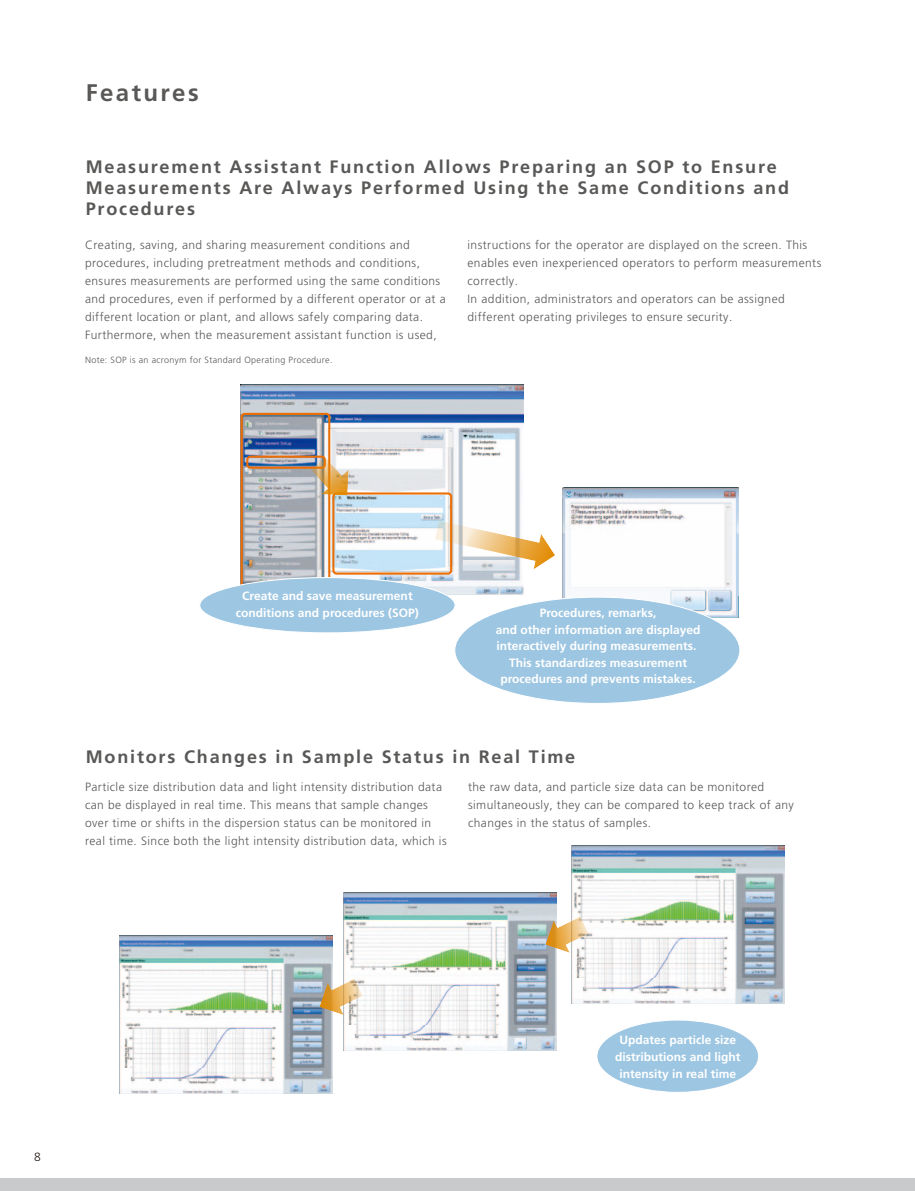
<style>
.page{position:relative;width:915px;height:1191px;background:#fff}
.page>*{position:absolute;margin:0;border:0;box-sizing:border-box;transform-origin:0 0}
.t1{font:700 24px "Frutiger";letter-spacing:.1em;color:#595857}
.t2{font:700 18px/21px "Frutiger";letter-spacing:.1em;color:#595857}
.t3{font:300 12px/18px "Frutiger";letter-spacing:.035em;color:#595857}
.t4{font:700 12px/16.5px "Frutiger";color:#fff;text-align:center}
.t5{font:300 12px "Frutiger";color:#231916}
.t6{font:300 9px "Frutiger";letter-spacing:.035em;color:#595857}
</style>
<div class="page">
<div style="left:0;top:1178px;width:914px;height:13px;background:#c9cacb"></div>
<img style="left:241px;top:384px;width:282px;height:210px">
<img style="left:562px;top:487px;width:175px;height:130px">
<img style="left:571px;top:845px;width:212px;height:158px">
<img style="left:343px;top:892px;width:213px;height:158px">
<img style="left:120px;top:935px;width:212px;height:158px">
<svg style="left:545px;top:916px;width:43px;height:37px"></svg>
<svg style="left:240px;top:413px;width:315px;height:176px"></svg>
<svg style="left:319px;top:979px;width:43px;height:36px"></svg>
<div style="left:200px;top:577px;width:255px;height:56px;background:#9dc6e2;border-radius:50%"></div>
<div style="left:454px;top:597px;width:285px;height:106px;background:#9dc6e2;border-radius:50%"></div>
<div style="left:596px;top:1020px;width:162px;height:72px;background:#9dc6e2;border-radius:50%"></div>
<h1 class="t1" style="left:86px;top:78px;width:114px">Features</h1>
<h2 class="t2" style="left:86px;top:156px;width:704px">Measurement Assistant Function Allows Preparing an SOP to Ensure<br>Measurements Are Always Performed Using the Same Conditions and<br>Procedures</h2>
<p class="t3" style="left:85px;top:235px;width:362px">Creating, saving, and sharing measurement conditions and procedures, including pretreatment methods and conditions, ensures measurements are performed using the same conditions and procedures, even if performed by a different operator or at a different location or plant, and allows safely comparing data.<br>Furthermore, when the measurement assistant function is used,</p>
<p class="t3" style="left:467px;top:235px;width:355px">instructions for the operator are displayed on the screen. This enables even inexperienced operators to perform measurements correctly.<br>In addition, administrators and operators can be assigned different operating privileges to ensure security.</p>
<p class="t6" style="left:85px;top:355px;width:249px">Note: SOP is an acronym for Standard Operating Procedure.</p>
<p class="t4" style="left:236px;top:588px;width:184px">Create and save measurement conditions and procedures (SOP)</p>
<p class="t4" style="left:495px;top:605px;width:206px">Procedures, remarks,<br>and other information are displayed interactively during measurements.<br>This standardizes measurement procedures and prevents mistakes.</p>
<h2 class="t2" style="left:86px;top:746px;width:491px">Monitors Changes in Sample Status in Real Time</h2>
<p class="t3" style="left:85px;top:777px;width:363px">Particle size distribution data and light intensity distribution data can be displayed in real time. This means that sample changes over time or shifts in the dispersion status can be monitored in real time. Since both the light intensity distribution data, which is</p>
<p class="t3" style="left:468px;top:777px;width:327px">the raw data, and particle size data can be monitored simultaneously, they can be compared to keep track of any changes in the status of samples.</p>
<p class="t5" style="left:34px;top:1150px;width:8px">8</p>
<p class="t4" style="left:614px;top:1032px;width:127px">Updates particle size distributions and light intensity in real time</p>
</div>
